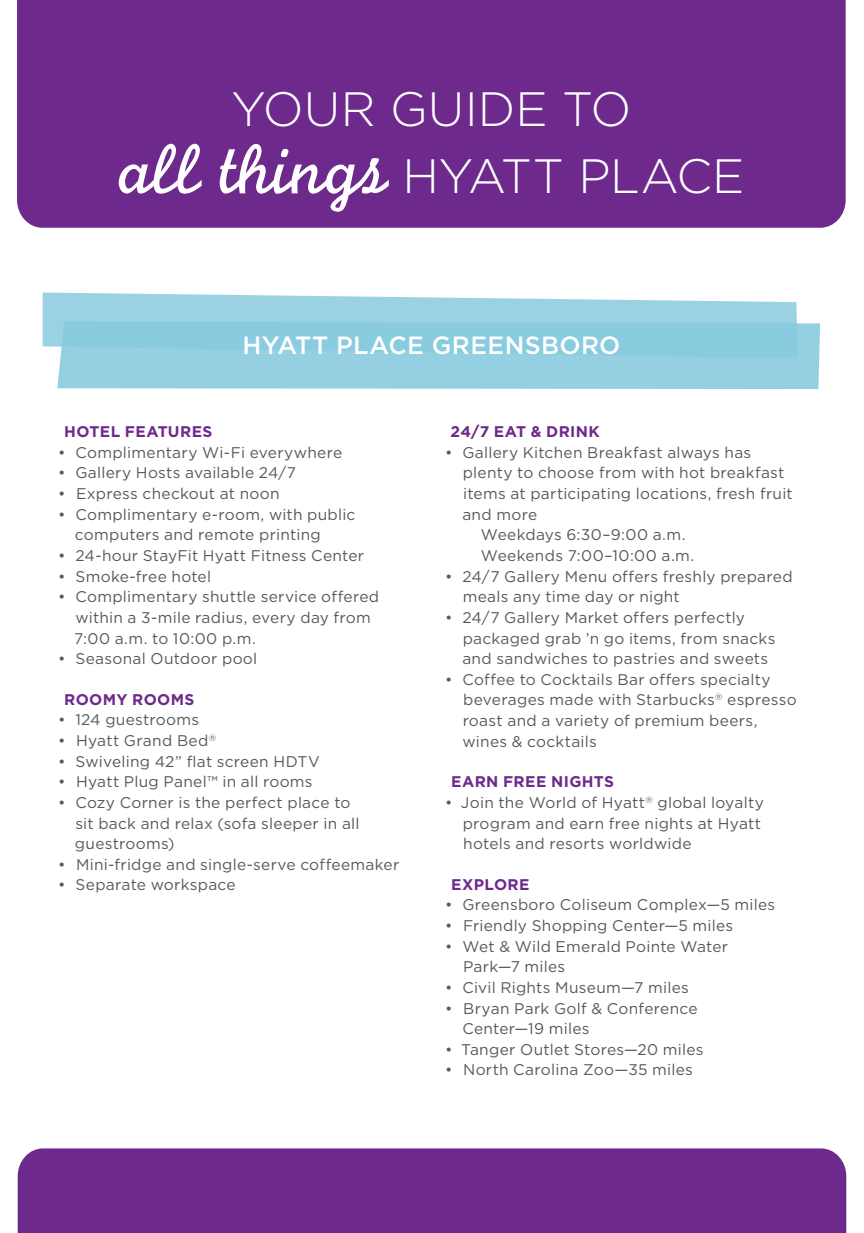
<style>
.page{position:relative;width:864px;height:1233px;background:#fff}
.page>*{position:absolute;margin:0;border:0;box-sizing:border-box;transform-origin:0 0}
.t1{font:300 48.2px/67px "Gotham";color:#fff;text-align:center}
.Property_Name_Inside{font:500 25px "Gotham";letter-spacing:.015em;color:#fff}
.t2{font:15.4px/20.6px "Gotham";letter-spacing:.015em;color:#58595b}
.Subhead_1{font:700 15.4px "Gotham";letter-spacing:.025em;color:#6e298d}
.s1{font-family:"Monoline Script Hyatt Place";font-weight:400;font-style:italic;font-size:74px}
</style>
<div class="page">
<div style="left:18px;top:1148px;width:828px;height:85px;background:#6e298d"></div>
<div style="left:17px;top:0;width:829px;height:228px;background:#6e298d"></div>
<div style="left:57px;top:323px;width:763px;height:66px;background:#94d0e2"></div>
<svg style="left:43px;top:293px;width:755px;height:65px;fill:#94d0e2"></svg>
<h1 class="t1" style="left:118px;top:75px;width:628px">YOUR GUIDE TO<br><span class="s1">all things</span> HYATT PLACE</h1>
<p class="Property_Name_Inside" style="left:242px;top:331px;width:380px">HYATT PLACE GREENSBORO</p>
<p class="Subhead_1" style="left:64px;top:423px;width:150px">HOTEL FEATURES</p>
<p class="t2" style="left:58px;top:442px;width:285px">• Complimentary Wi-Fi everywhere</p>
<p class="t2" style="left:58px;top:462px;width:239px">• Gallery Hosts available 24/7</p>
<p class="t2" style="left:58px;top:483px;width:223px">• Express checkout at noon</p>
<p class="t2" style="left:75px;top:504px;width:282px;text-indent:-17px">• Complimentary e-room, with public computers and remote printing</p>
<p class="t2" style="left:58px;top:545px;width:307px">• 24-hour StayFit Hyatt Fitness Center</p>
<p class="t2" style="left:58px;top:566px;width:154px">• Smoke-free hotel</p>
<p class="t2" style="left:74px;top:586px;width:307px;text-indent:-16px">• Complimentary shuttle service offered within a 3-mile radius, every day from<br>7:00 a.m. to 10:00 p.m.</p>
<p class="t2" style="left:58px;top:648px;width:201px">• Seasonal Outdoor pool</p>
<p class="Subhead_1" style="left:64px;top:690px;width:132px">ROOMY ROOMS</p>
<p class="t2" style="left:58px;top:709px;width:142px">• 124 guestrooms</p>
<p class="t2" style="left:58px;top:730px;width:160px">• Hyatt Grand Bed<sup>®</sup></p>
<p class="t2" style="left:58px;top:751px;width:263px">• Swiveling 42” flat screen HDTV</p>
<p class="t2" style="left:58px;top:771px;width:256px">• Hyatt Plug Panel™ in all rooms</p>
<p class="t2" style="left:75px;top:792px;width:286px;text-indent:-17px">• Cozy Corner is the perfect place to sit back and relax (sofa sleeper in all guestrooms)</p>
<p class="t2" style="left:58px;top:854px;width:343px">• Mini-fridge and single-serve coffeemaker</p>
<p class="t2" style="left:58px;top:874px;width:179px">• Separate workspace</p>
<p class="Subhead_1" style="left:451px;top:423px;width:151px">24/7 EAT &amp; DRINK</p>
<p class="t2" style="left:445px;top:442px;width:308px">• Gallery Kitchen Breakfast always has</p>
<p class="t2" style="left:463px;top:462px;width:323px">plenty to choose from with hot breakfast</p>
<p class="t2" style="left:463px;top:483px;width:331px">items at participating locations, fresh fruit</p>
<p class="t2" style="left:462px;top:504px;width:76px">and more</p>
<p class="t2" style="left:481px;top:524px;width:206px">Weekdays 6:30–9:00 a.m.</p>
<p class="t2" style="left:481px;top:545px;width:215px">Weekends 7:00–10:00 a.m.</p>
<p class="t2" style="left:463px;top:566px;width:332px;text-indent:-17px">• 24/7 Gallery Menu offers freshly prepared meals any time day or night</p>
<p class="t2" style="left:462px;top:607px;width:315px;text-indent:-17px">• 24/7 Gallery Market offers perfectly packaged grab ’n go items, from snacks and sandwiches to pastries and sweets</p>
<p class="t2" style="left:462px;top:669px;width:336px;text-indent:-17px">• Coffee to Cocktails Bar offers specialty beverages made with Starbucks<sup>®</sup> espresso roast and a variety of premium beers, wines &amp; cocktails</p>
<p class="Subhead_1" style="left:451px;top:773px;width:164px">EARN FREE NIGHTS</p>
<p class="t2" style="left:463px;top:792px;width:303px;text-indent:-17px">• Join the World of Hyatt<sup>®</sup> global loyalty program and earn free nights at Hyatt hotels and resorts worldwide</p>
<p class="Subhead_1" style="left:451px;top:875px;width:80px">EXPLORE</p>
<p class="t2" style="left:445px;top:894px;width:331px">• Greensboro Coliseum Complex—5 miles</p>
<p class="t2" style="left:445px;top:915px;width:289px">• Friendly Shopping Center—5 miles</p>
<p class="t2" style="left:463px;top:936px;width:267px;text-indent:-18px">• Wet &amp; Wild Emerald Pointe Water<br>Park—7 miles</p>
<p class="t2" style="left:445px;top:977px;width:245px">• Civil Rights Museum—7 miles</p>
<p class="t2" style="left:462px;top:998px;width:237px;text-indent:-17px">• Bryan Park Golf &amp; Conference<br>Center—19 miles</p>
<p class="t2" style="left:445px;top:1039px;width:260px">• Tanger Outlet Stores—20 miles</p>
<p class="t2" style="left:445px;top:1059px;width:249px">• North Carolina Zoo—35 miles</p>
</div>
